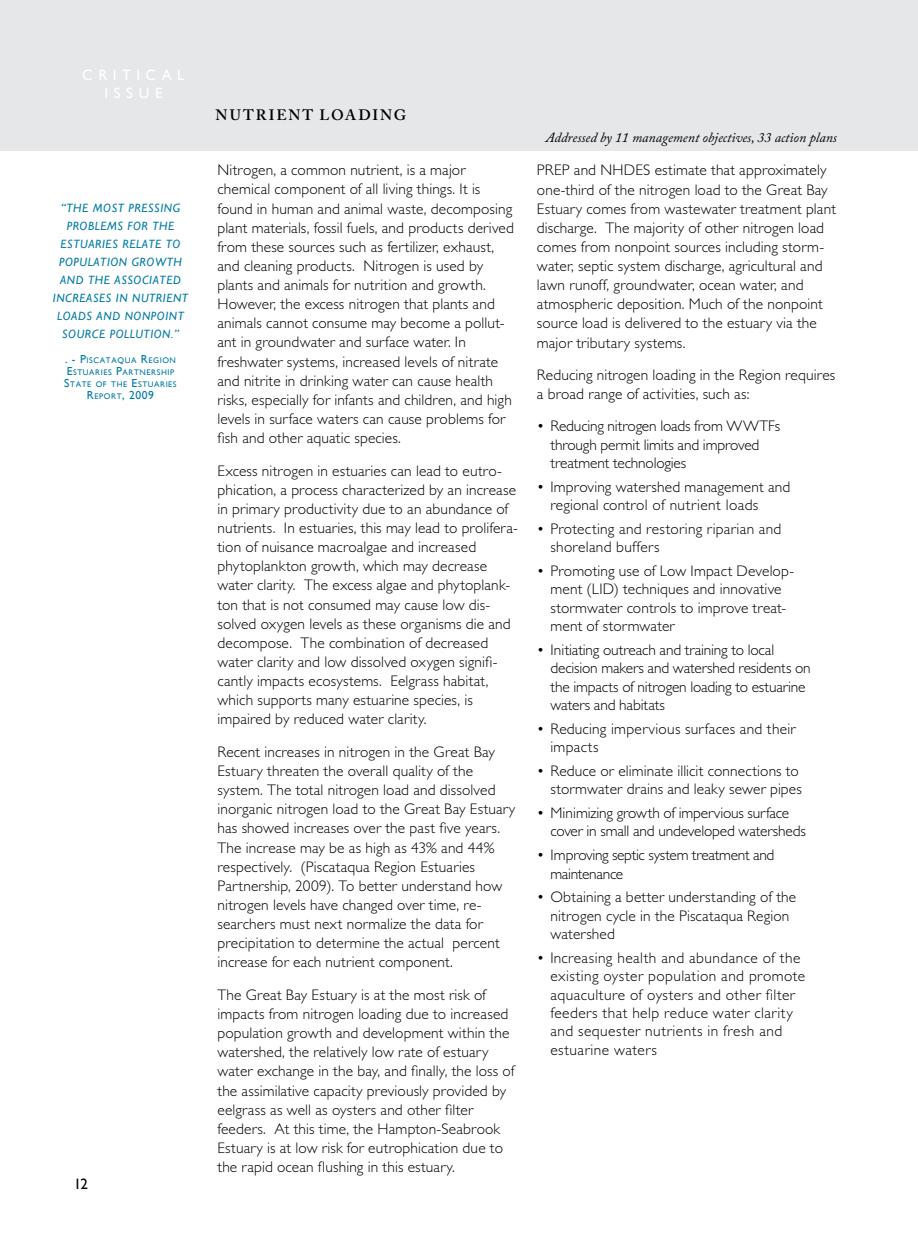
<style>
.page{position:relative;width:918px;height:1242px;background:#fff}
.page>*{position:absolute;margin:0;border:0;box-sizing:border-box;transform-origin:0 0}
.t1{font:300 15.3px/19.2px "Gill Sans Std";letter-spacing:.01em;color:#000}
.t2{font:300 15.3px/18.3px "Gill Sans Std";letter-spacing:-.01em;color:#000}
.t3{font:300 15.3px/18.3px "Gill Sans Std";letter-spacing:.03em;color:#000}
.t4{font:300 15.3px/18.3px "Gill Sans Std";letter-spacing:-.02em;color:#000}
.t5{font:600 15px "Adobe Caslon Pro";letter-spacing:.12em;color:#000}
.t6{font:15px/18px "Gill Sans";letter-spacing:.375em;color:#fff;text-align:center}
.t7{font:15px "Gill Sans";color:#000}
.t8{font:italic 13.8px "Adobe Caslon Pro";color:#000}
.t9{font:italic 12px "Gill Sans";color:#007aa6}
.t10{font:11.7px "Gill Sans";color:#007aa6}
.t11{font:8.1px/12px "Gill Sans";letter-spacing:.07em;color:#007aa6}
.s1{font-size:11.7px}
.s2{font-size:8.1px}
</style>
<div class="page">
<div style="left:0;top:0;width:918px;height:151px;background:#e6e7e8"></div>
<p class="t6" style="left:82px;top:66px;width:104px">CRITICA L<br>ISSUE</p>
<p class="t9" style="left:61px;top:201px;width:41px">“THE MOST</p>
<p class="t9" style="left:128px;top:201px;width:8px">PRESSING</p>
<p class="t9" style="left:67px;top:219px;width:8px">PROBLEMS</p>
<p class="t9" style="left:128px;top:219px;width:8px">FOR</p>
<p class="t9" style="left:153px;top:219px;width:8px">THE</p>
<p class="t9" style="left:61px;top:237px;width:8px">ESTUARIES</p>
<p class="t9" style="left:122px;top:237px;width:8px">RELATE</p>
<p class="t9" style="left:166px;top:237px;width:8px">TO</p>
<p class="t9" style="left:59px;top:255px;width:8px">POPULATION</p>
<p class="t9" style="left:132px;top:255px;width:10px">GROWTH</p>
<p class="t9" style="left:60px;top:273px;width:9px">AND</p>
<p class="t9" style="left:88px;top:273px;width:8px">THE</p>
<p class="t9" style="left:115px;top:273px;width:8px">ASSOCIATED</p>
<p class="t9" style="left:53px;top:291px;width:8px">INCREASES</p>
<p class="t9" style="left:116px;top:291px;width:25px">IN NUTRIENT</p>
<p class="t9" style="left:57px;top:309px;width:8px">LOADS</p>
<p class="t9" style="left:97px;top:309px;width:9px">AND</p>
<p class="t9" style="left:125px;top:309px;width:9px">NONPOINT</p>
<p class="t9" style="left:62px;top:327px;width:9px">SOURCE</p>
<p class="t9" style="left:110px;top:327px;width:8px">POLLUTION</p>
<p class="t9" style="left:171px;top:327px;width:9px">.”</p>
<p class="t11" style="left:64px;top:355px;width:113px"><span class="s1">. - P</span>ISCATAQUA <span class="s1">R</span>EGION<br><span class="s1">E</span>STUARIES <span class="s1">P</span>ARTNERSHIP<br><span class="s1">S</span>TATE OF THE <span class="s1">E</span>STUARIES</p>
<p class="t10" style="left:87px;top:389px;width:69px">R<span class="s2">EPORT</span>, 2009</p>
<p class="t7" style="left:74px;top:1176px;width:16px">12</p>
<p class="t5" style="left:216px;top:106px;width:192px">NUTR IENT LOA DING</p>
<p class="t1" style="left:217px;top:161px;width:298px">Nitrogen, a common nutrient, is a major chemical component of all living things. It is found in human and animal waste, decomposing plant materials, fossil fuels, and products derived from these sources such as fertilizer, exhaust, and cleaning products. Nitrogen is used by plants and animals for nutrition and growth.<br>However, the excess nitrogen that plants and animals cannot consume may become a pollut&shy;ant in groundwater and surface water. In freshwater systems, increased levels of nitrate and nitrite in drinking water can cause health risks, especially for infants and children, and high levels in surface waters can cause problems for fish and other aquatic species.</p>
<p class="t1" style="left:217px;top:461px;width:302px">Excess nitrogen in estuaries can lead to eutro&shy;phication, a process characterized by an increase in primary productivity due to an abundance of nutrients. In estuaries, this may lead to prolifera&shy;tion of nuisance macroalgae and increased phytoplankton growth, which may decrease water clarity. The excess algae and phytoplank&shy;ton that is not consumed may cause low dis&shy;solved oxygen levels as these organisms die and decompose. The combination of decreased water clarity and low dissolved oxygen signifi&shy;cantly impacts ecosystems. Eelgrass habitat, which supports many estuarine species, is impaired by reduced water clarity.</p>
<p class="t1" style="left:217px;top:742px;width:299px">Recent increases in nitrogen in the Great Bay Estuary threaten the overall quality of the system. The total nitrogen load and dissolved inorganic nitrogen load to the Great Bay Estuary has showed increases over the past five years.<br>The increase may be as high as 43% and 44% respectively. (Piscataqua Region Estuaries Partnership, 2009). To better understand how nitrogen levels have changed over time, re&shy;searchers must next normalize the data for precipitation to determine the actual percent increase for each nutrient component.</p>
<p class="t1" style="left:217px;top:985px;width:298px">The Great Bay Estuary is at the most risk of impacts from nitrogen loading due to increased population growth and development within the watershed, the relatively low rate of estuary water exchange in the bay, and finally, the loss of the assimilative capacity previously provided by eelgrass as well as oysters and other filter feeders. At this time, the Hampton-Seabrook Estuary is at low risk for eutrophication due to the rapid ocean flushing in this estuary.</p>
<p class="t8" style="left:546px;top:129px;width:293px">Addressed by 11 management objectives, 33 action plans</p>
<p class="t1" style="left:537px;top:161px;width:301px">PREP and NHDES estimate that approximately one-third of the nitrogen load to the Great Bay Estuary comes from wastewater treatment plant discharge. The majority of other nitrogen load comes from nonpoint sources including storm&shy;water, septic system discharge, agricultural and lawn runoff, groundwater, ocean water, and atmospheric deposition. Much of the nonpoint source load is delivered to the estuary via the major tributary systems.</p>
<p class="t1" style="left:537px;top:366px;width:300px">Reducing nitrogen loading in the Region requires a broad range of activities, such as:</p>
<p class="t2" style="left:550px;top:417px;width:231px;text-indent:-13px">• Reducing nitrogen loads from WWTFs through permit limits and improved treatment technologies</p>
<p class="t1" style="left:550px;top:478px;width:241px;line-height:18.3px;text-indent:-13px">• Improving watershed management and regional control of nutrient loads</p>
<p class="t1" style="left:550px;top:520px;width:232px;line-height:18.3px;text-indent:-13px">• Protecting and restoring riparian and shoreland buffers</p>
<p class="t1" style="left:550px;top:562px;width:245px;line-height:18.3px;text-indent:-13px">• Promoting use of Low Impact Develop&shy;ment (LID) techniques and innovative stormwater controls to improve treat&shy;ment of stormwater</p>
<p class="t2" style="left:550px;top:641px;width:262px;text-indent:-13px">• Initiating outreach and training to local decision makers and watershed residents on the impacts of nitrogen loading to estuarine waters and habitats</p>
<p class="t1" style="left:550px;top:720px;width:247px;line-height:18.3px;text-indent:-13px">• Reducing impervious surfaces and their impacts</p>
<p class="t1" style="left:537px;top:762px;width:266px;line-height:18.3px;text-align:right">• Reduce or eliminate illicit connections to stormwater drains and leaky sewer pipes</p>
<p class="t2" style="left:550px;top:804px;width:257px;text-indent:-13px">• Minimizing growth of impervious surface cover in small and undeveloped watersheds</p>
<p class="t4" style="left:550px;top:846px;width:226px;text-indent:-13px">• Improving septic system treatment and maintenance</p>
<p class="t1" style="left:550px;top:888px;width:247px;line-height:18.3px;text-indent:-13px">• Obtaining a better understanding of the nitrogen cycle in the Piscataqua Region watershed</p>
<p class="t3" style="left:550px;top:949px;width:256px;text-indent:-13px">• Increasing health and abundance of the existing oyster population and promote aquaculture of oysters and other filter feeders that help reduce water clarity and sequester nutrients in fresh and estuarine waters</p>
</div>
